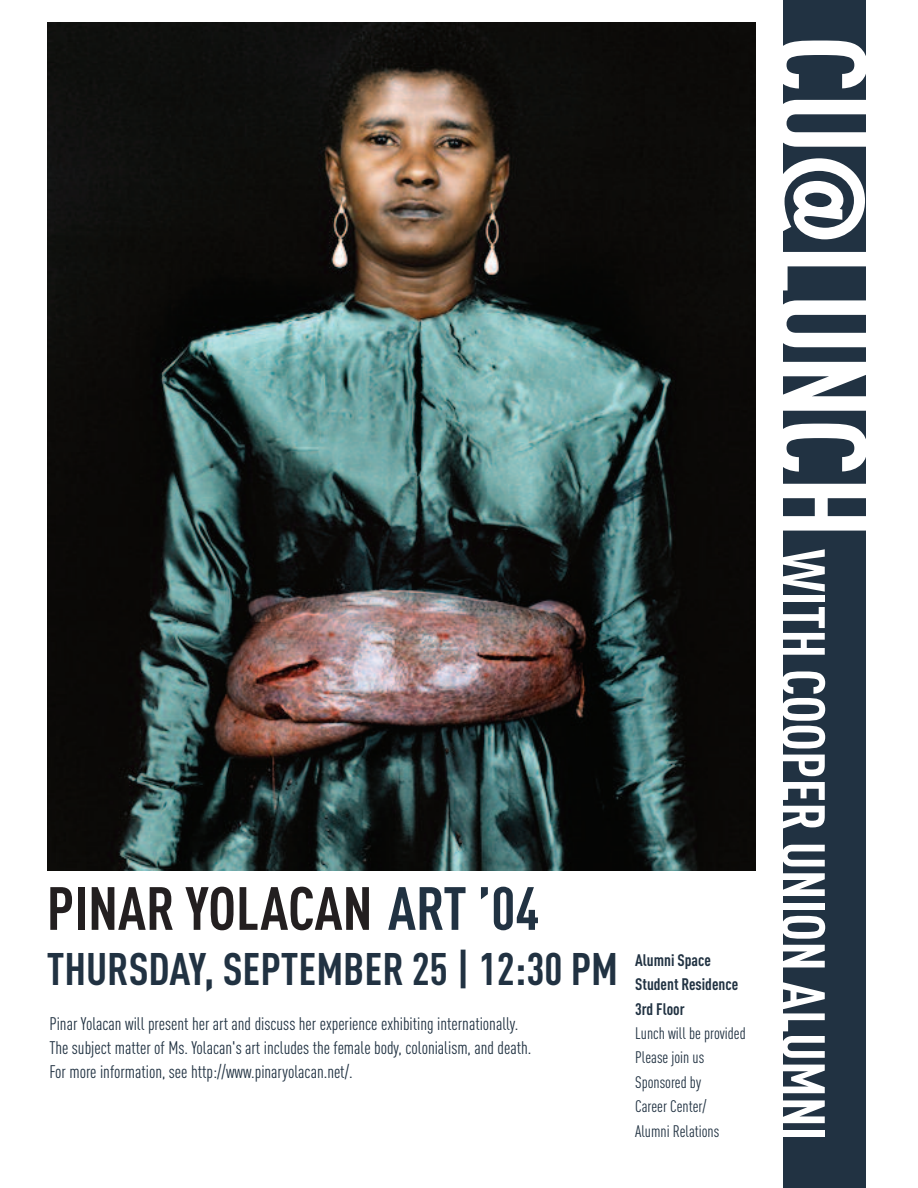
<style>
.page{position:relative;width:918px;height:1188px;background:#fff}
.page>*{position:absolute;margin:0;border:0;box-sizing:border-box;transform-origin:0 0}
.t1{font:700 60px "DIN Cond";color:#fff}
.t2{font:700 60px "DIN Cond";color:#231f20}
.t3{font:700 45px "DIN Cond";color:#213242}
.t4{font:18px/24px "DIN Cond";color:#213242}
.t5{font:16.5px/24.5px "DIN Cond";color:#213242}
.t6{font:700 16.5px/24.5px "DIN Cond";color:#213242}
.s1{color:#213242}
.s2{font-size:129px}
.s3{font-family:"Function Cond";font-size:133.5px}
</style>
<div class="page">
<div style="left:783px;top:0;width:83px;height:1188px;background:#213242"></div>
<img style="left:47px;top:23px;width:709px;height:848px">
<h1 class="t2" style="left:47px;top:887px;width:494px">PINAR YOLACAN <span class="s1">ART ’04</span></h1>
<h2 class="t3" style="left:47px;top:953px;width:573px">THURSDAY, SEPTEMBER 25 | 12:30 PM</h2>
<p class="t4" style="left:49px;top:1013px;width:484px">Pinar Yolacan will present her art and discuss her experience exhibiting internationally.<br>The subject matter of Ms. Yolacan's art includes the female body, colonialism, and death.<br>For more information, see http://www.pinaryolacan.net/.</p>
<p class="t6" style="left:635px;top:949px;width:105px">Alumni Space<br>Student Residence<br>3rd Floor</p>
<p class="t5" style="left:635px;top:1023px;width:112px">Lunch will be provided<br>Please join us<br>Sponsored by<br>Career Center/<br>Alumni Relations</p>
<h1 class="t1" style="left:825px;top:35px;width:1107px;rotate:90deg"><span class="s2">CU</span><span class="s3">@</span><span class="s2">LUNCH</span> WITH COOPER UNION ALUMNI</h1>
</div>
